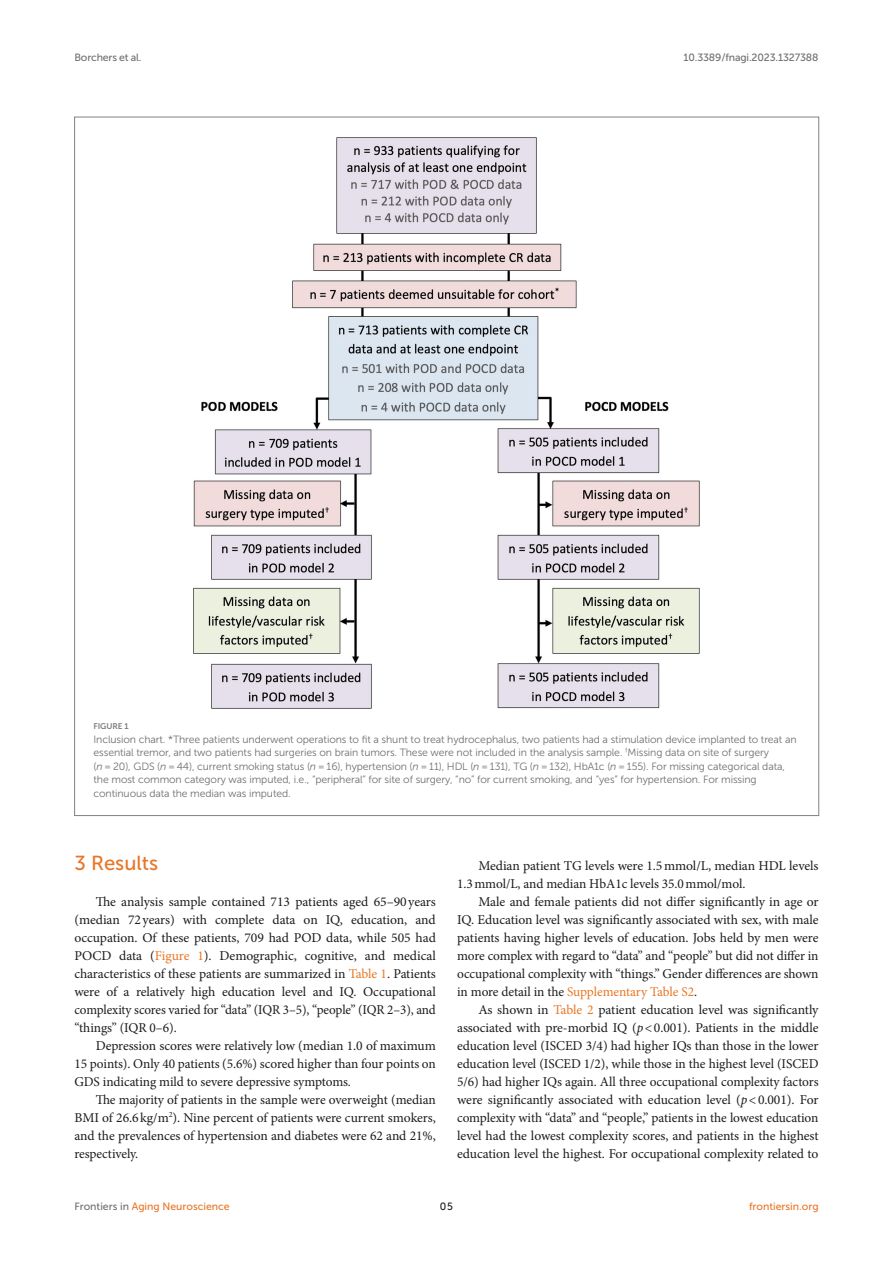
<style>
.page{position:relative;width:893px;height:1263px;background:#fff}
.page>*{position:absolute;margin:0;border:0;box-sizing:border-box;transform-origin:0 0}
.HEAD_1{font:20.25px "Museo Sans 500";color:#e87626}
.TEXT{font:13.5px/18px "Minion Pro";letter-spacing:-.005em;color:#1b1c1b;text-align:justify}
.TEXT_FLUSH{font:13.5px/18px "Minion Pro";letter-spacing:-.005em;color:#1b1c1b;text-align:justify}
.FIG_LEG{font:10.5px/13.5px "Museo Sans 300";letter-spacing:-.01em;color:#706f70}
.t1{font:10.5px "Museo Sans 500";color:#e87626}
.t2{font:10.5px "Museo Sans 500";letter-spacing:-.015em;color:#706f70}
.t3{font:10.5px "Museo Sans 500";color:#1b1c1b}
.FIG_HD{font:8.25px "Museo Sans 700";letter-spacing:-.01em;color:#7e7f7f}
.s1{font-style:italic}
.s2{color:#e87626}
.s3{color:#706f70}
</style>
<div class="page">
<img style="left:193px;top:137px;width:507px;height:572px">
<p class="t2" style="left:74px;top:51px;width:69px">Borchers et al.</p>
<p class="t2" style="left:684px;top:51px;width:136px">10.3389/fnagi.2023.1327388</p>
<p class="FIG_HD" style="left:94px;top:722px;width:37px">FIGURE 1</p>
<p class="FIG_LEG" style="left:94px;top:732px;width:705px">Inclusion chart. *Three patients underwent operations to fit a shunt to treat hydrocephalus, two patients had a stimulation device implanted to treat an essential tremor, and two patients had surgeries on brain tumors. These were not included in the analysis sample. <sup>†</sup>Missing data on site of surgery<br>(<span class="s1">n</span> = 20), GDS (<span class="s1">n</span> = 44), current smoking status (<span class="s1">n</span> = 16), hypertension (<span class="s1">n</span> = 11), HDL (<span class="s1">n</span> = 131), TG (<span class="s1">n</span> = 132), HbA1c (<span class="s1">n</span> = 155). For missing categorical data, the most common category was imputed, i.e., “peripheral” for site of surgery, “no” for current smoking, and “yes” for hypertension. For missing continuous data the median was imputed.</p>
<p class="HEAD_1" style="left:74px;top:852px;width:85px">3 Results</p>
<p class="TEXT_FLUSH" style="left:74px;top:893px;width:363px;text-indent:21px">The analysis sample contained 713 patients aged 65–90years (median 72years) with complete data on IQ, education, and occupation. Of these patients, 709 had POD data, while 505 had POCD data (<span class="s2">Figure 1</span>). Demographic, cognitive, and medical characteristics of these patients are summarized in <span class="s2">Table 1</span>. Patients were of a relatively high education level and IQ. Occupational complexity scores varied for “data” (IQR 3–5), “people” (IQR 2–3), and “things” (IQR 0–6).</p>
<p class="TEXT" style="left:74px;top:1037px;width:363px;text-indent:21px">Depression scores were relatively low (median 1.0 of maximum 15 points). Only 40 patients (5.6%) scored higher than four points on GDS indicating mild to severe depressive symptoms.</p>
<p class="TEXT" style="left:74px;top:1091px;width:363px;text-indent:21px">The majority of patients in the sample were overweight (median BMI of 26.6kg/m<sup>2</sup>). Nine percent of patients were current smokers, and the prevalences of hypertension and diabetes were 62 and 21%, respectively.</p>
<p class="TEXT" style="left:457px;top:857px;width:363px;text-indent:21px">Median patient TG levels were 1.5mmol/L, median HDL levels<br>1.3mmol/L, and median HbA1c levels 35.0mmol/mol.</p>
<p class="TEXT" style="left:457px;top:893px;width:363px;text-indent:21px">Male and female patients did not differ significantly in age or IQ. Education level was significantly associated with sex, with male patients having higher levels of education. Jobs held by men were more complex with regard to “data” and “people” but did not differ in occupational complexity with “things.” Gender differences are shown in more detail in the <span class="s2">Supplementary Table S2</span>.</p>
<p class="TEXT" style="left:457px;top:1001px;width:363px;text-indent:21px">As shown in <span class="s2">Table 2</span> patient education level was significantly associated with pre-morbid IQ (<span class="s1">p</span>&lt;0.001). Patients in the middle education level (ISCED 3/4) had higher IQs than those in the lower education level (ISCED 1/2), while those in the highest level (ISCED 5/6) had higher IQs again. All three occupational complexity factors were significantly associated with education level (<span class="s1">p</span>&lt;0.001). For complexity with “data” and “people,” patients in the lowest education level had the lowest complexity scores, and patients in the highest education level the highest. For occupational complexity related to</p>
<p class="t1" style="left:74px;top:1200px;width:157px"><span class="s3">Frontiers in</span> Aging Neuroscience</p>
<p class="t3" style="left:440px;top:1200px;width:14px">05</p>
<p class="t1" style="left:749px;top:1200px;width:71px">frontiersin.org</p>
</div>
